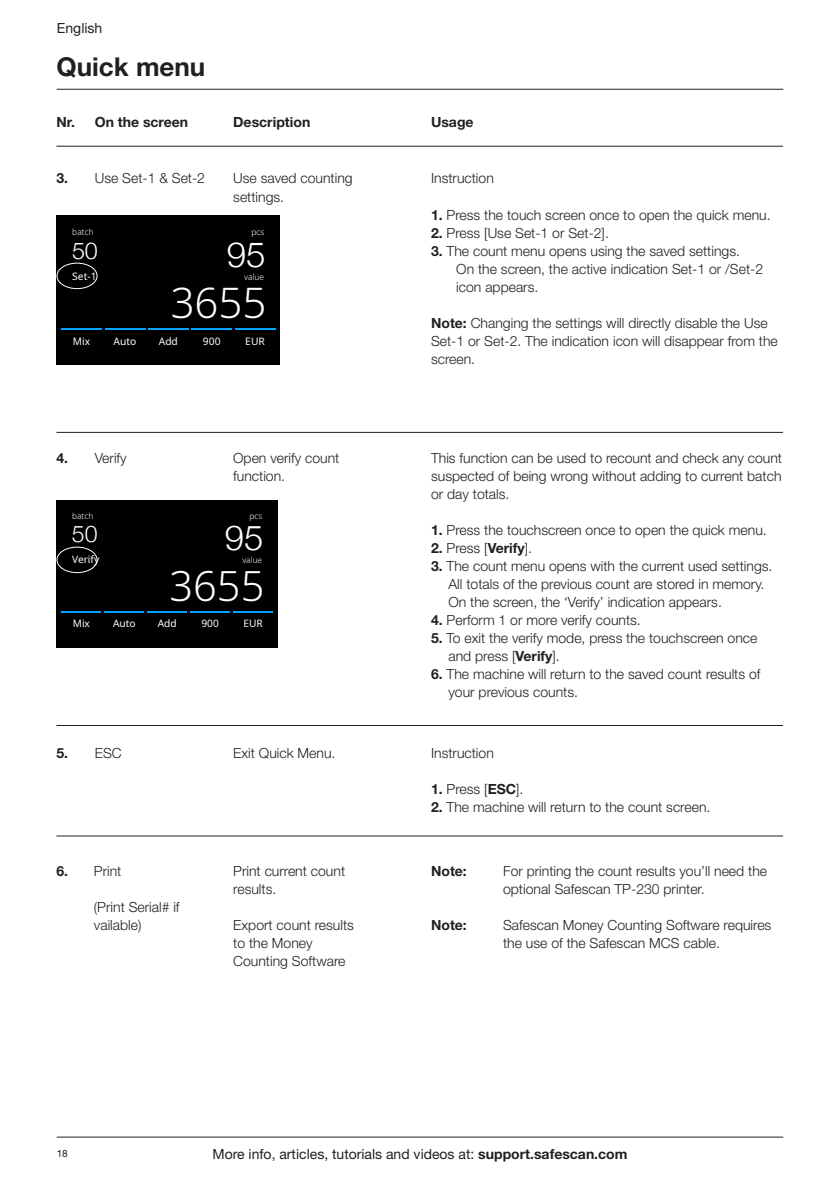
<style>
.page{position:relative;width:840px;height:1191px;background:#fff}
.page>*{position:absolute;margin:0;border:0;box-sizing:border-box;transform-origin:0 0}
.t1{font:300 42px "Noto Sans";color:#fff}
.t2{font:300 41.6px "Noto Sans";color:#fff}
.t3{font:300 35px "Helvetica Neue";color:#fff}
.t4{font:300 34.6px "Helvetica Neue";color:#fff}
.t5{font:700 26px "Helvetica Neue LT Std";color:#231f20}
.t6{font:300 23.4px "Helvetica Neue";color:#fff}
.t7{font:300 23px "Helvetica Neue";color:#fff}
.Brood_Tekst{font:300 14px/18px "Helvetica Neue LT Std";color:#231f20}
.t8{font:14px "Helvetica Neue LT Std";color:#231f20}
.Brood_Tekst-2{font:700 14px "Helvetica Neue LT Std";color:#231f20}
.t9{font:10.2px "Noto Sans";color:#fff}
.t10{font:10px "Helvetica Neue LT Std";color:#231f20}
.t11{font:300 8.4px "Noto Sans";color:#fff}
.s1{font-weight:700}
.s2{font-weight:300}
</style>
<div class="page">
<hr style="left:57px;top:1136px;width:725px;height:1px;background:#231f20">
<hr style="left:57px;top:89px;width:725px;height:1px;background:#231f20">
<div style="left:56px;top:500px;width:222px;height:147px;background:#000"></div>
<hr style="left:61px;top:611px;width:40px;height:2px;background:#00a4ff">
<hr style="left:104px;top:611px;width:40px;height:2px;background:#00a4ff">
<hr style="left:233px;top:611px;width:40px;height:2px;background:#00a4ff">
<hr style="left:190px;top:611px;width:40px;height:2px;background:#00a4ff">
<hr style="left:147px;top:611px;width:40px;height:2px;background:#00a4ff">
<div style="left:56px;top:216px;width:224px;height:149px;background:#000"></div>
<hr style="left:62px;top:328px;width:40px;height:2px;background:#00a4ff">
<hr style="left:105px;top:328px;width:40px;height:2px;background:#00a4ff">
<hr style="left:235px;top:328px;width:40px;height:2px;background:#00a4ff">
<hr style="left:191px;top:328px;width:41px;height:2px;background:#00a4ff">
<hr style="left:148px;top:328px;width:40px;height:2px;background:#00a4ff">
<hr style="left:56px;top:432px;width:726px;height:1px;background:#231f20">
<hr style="left:56px;top:835px;width:726px;height:1px;background:#231f20">
<hr style="left:56px;top:146px;width:726px;height:1px;background:#231f20">
<div style="left:56px;top:263px;width:41px;height:26px;border:1px solid #fff;border-radius:50%"></div>
<div style="left:56px;top:546px;width:41px;height:27px;border:1px solid #fff;border-radius:50%"></div>
<hr style="left:56px;top:725px;width:726px;height:1px;background:#231f20">
<p class="t8" style="left:57px;top:20px;width:47px">English</p>
<p class="t5" style="left:56px;top:50px;width:150px">Quick menu</p>
<p class="Brood_Tekst-2" style="left:56px;top:114px;width:20px">Nr.</p>
<p class="Brood_Tekst-2" style="left:95px;top:114px;width:95px">On the screen</p>
<p class="Brood_Tekst-2" style="left:233px;top:114px;width:78px">Description</p>
<p class="Brood_Tekst-2" style="left:431px;top:114px;width:44px">Usage</p>
<p class="Brood_Tekst-2" style="left:56px;top:170px;width:13px">3.</p>
<p class="Brood_Tekst" style="left:95px;top:169px;width:112px">Use Set-1 &amp; Set-2</p>
<p class="Brood_Tekst" style="left:233px;top:169px;width:121px">Use saved counting settings.</p>
<p class="t11" style="left:72px;top:226px;width:23px">batch</p>
<p class="t11" style="left:251px;top:226px;width:14px">pcs</p>
<p class="t9" style="left:72px;top:269px;width:26px">Set-1</p>
<p class="t11" style="left:244px;top:271px;width:21px">value</p>
<p class="t6" style="left:72px;top:236px;width:27px">50</p>
<p class="t3" style="left:226px;top:233px;width:40px">95</p>
<p class="t1" style="left:170px;top:273px;width:97px">3655</p>
<p class="t9" style="left:113px;top:334px;width:24px">Auto</p>
<p class="t9" style="left:159px;top:334px;width:21px">Add</p>
<p class="t9" style="left:245px;top:334px;width:21px">EUR</p>
<p class="t9" style="left:73px;top:334px;width:19px">Mix</p>
<p class="t9" style="left:203px;top:334px;width:19px">900</p>
<p class="Brood_Tekst-2" style="left:56px;top:449px;width:13px">4.</p>
<p class="Brood_Tekst" style="left:95px;top:449px;width:33px">Verify</p>
<p class="Brood_Tekst" style="left:233px;top:449px;width:108px">Open verify count function.</p>
<p class="t11" style="left:72px;top:510px;width:23px">batch</p>
<p class="t11" style="left:249px;top:510px;width:14px">pcs</p>
<p class="t9" style="left:72px;top:552px;width:29px">Verify</p>
<p class="t11" style="left:242px;top:554px;width:21px">value</p>
<p class="t7" style="left:72px;top:520px;width:27px">50</p>
<p class="t4" style="left:225px;top:517px;width:40px">95</p>
<p class="t2" style="left:169px;top:556px;width:96px">3655</p>
<p class="t9" style="left:113px;top:616px;width:24px">Auto</p>
<p class="t9" style="left:158px;top:616px;width:20px">Add</p>
<p class="t9" style="left:243px;top:616px;width:21px">EUR</p>
<p class="t9" style="left:73px;top:616px;width:19px">Mix</p>
<p class="t9" style="left:201px;top:616px;width:19px">900</p>
<p class="Brood_Tekst-2" style="left:56px;top:744px;width:13px">5.</p>
<p class="Brood_Tekst" style="left:95px;top:744px;width:28px">ESC</p>
<p class="Brood_Tekst-2" style="left:56px;top:862px;width:13px">6.</p>
<p class="Brood_Tekst" style="left:94px;top:861px;width:29px">Print</p>
<p class="Brood_Tekst" style="left:94px;top:897px;width:87px">(Print Serial# if vailable)</p>
<p class="Brood_Tekst" style="left:233px;top:744px;width:104px">Exit Quick Menu.</p>
<p class="Brood_Tekst" style="left:233px;top:861px;width:113px">Print current count results.</p>
<p class="Brood_Tekst" style="left:233px;top:915px;width:122px">Export count results to the Money<br>Counting Software</p>
<p class="Brood_Tekst" style="left:431px;top:169px;width:64px">Instruction</p>
<p class="Brood_Tekst" style="left:431px;top:205px;width:341px"><span class="s1">1.</span> Press the touch screen once to open the quick menu.</p>
<p class="Brood_Tekst" style="left:431px;top:223px;width:179px"><span class="s1">2.</span> Press [Use Set-1 or Set-2].</p>
<p class="Brood_Tekst" style="left:456px;top:241px;width:308px;text-indent:-25px"><span class="s1">3.</span> The count menu opens using the saved settings.<br>On the screen, the active indication Set-1 or /Set-2 icon appears.</p>
<p class="Brood_Tekst" style="left:431px;top:313px;width:348px"><span class="s1">Note:</span> Changing the settings will directly disable the Use<br>Set-1 or Set-2. The indication icon will disappear from the screen.</p>
<p class="Brood_Tekst" style="left:431px;top:449px;width:352px;text-align:justify">This function can be used to recount and check any count suspected of being wrong without adding to current batch or day totals.</p>
<p class="Brood_Tekst" style="left:431px;top:521px;width:337px"><span class="s1">1.</span> Press the touchscreen once to open the quick menu.</p>
<p class="Brood_Tekst-2" style="left:431px;top:539px;width:102px">2. <span class="s2">Press [</span>Verify<span class="s2">].</span></p>
<p class="Brood_Tekst" style="left:448px;top:557px;width:325px;text-indent:-17px"><span class="s1">3.</span> The count menu opens with the current used settings.<br>All totals of the previous count are stored in memory.<br>On the screen, the ‘Verify’ indication appears.</p>
<p class="Brood_Tekst" style="left:431px;top:611px;width:211px"><span class="s1">4.</span> Perform 1 or more verify counts.</p>
<p class="Brood_Tekst" style="left:448px;top:629px;width:310px;text-indent:-17px"><span class="s1">5.</span> To exit the verify mode, press the touchscreen once and press [<span class="s1">Verify</span>].</p>
<p class="Brood_Tekst" style="left:448px;top:665px;width:313px;text-indent:-17px"><span class="s1">6.</span> The machine will return to the saved count results of your previous counts.</p>
<p class="Brood_Tekst" style="left:431px;top:744px;width:64px">Instruction</p>
<p class="Brood_Tekst" style="left:431px;top:780px;width:94px"><span class="s1">1.</span> Press [<span class="s1">ESC</span>].</p>
<p class="Brood_Tekst" style="left:431px;top:798px;width:281px"><span class="s1">2.</span> The machine will return to the count screen.</p>
<p class="Brood_Tekst-2" style="left:431px;top:862px;width:37px">Note:</p>
<p class="Brood_Tekst" style="left:503px;top:861px;width:265px">For printing the count results you’ll need the optional Safescan TP-230 printer.</p>
<p class="Brood_Tekst-2" style="left:431px;top:916px;width:37px">Note:</p>
<p class="Brood_Tekst" style="left:503px;top:915px;width:269px">Safescan Money Counting Software requires the use of the Safescan MCS cable.</p>
<p class="t10" style="left:57px;top:1147px;width:13px">18</p>
<p class="t8" style="left:212px;top:1145px;width:416px">More info, articles, tutorials and videos at: <span class="s1">support.safescan.com</span></p>
</div>
